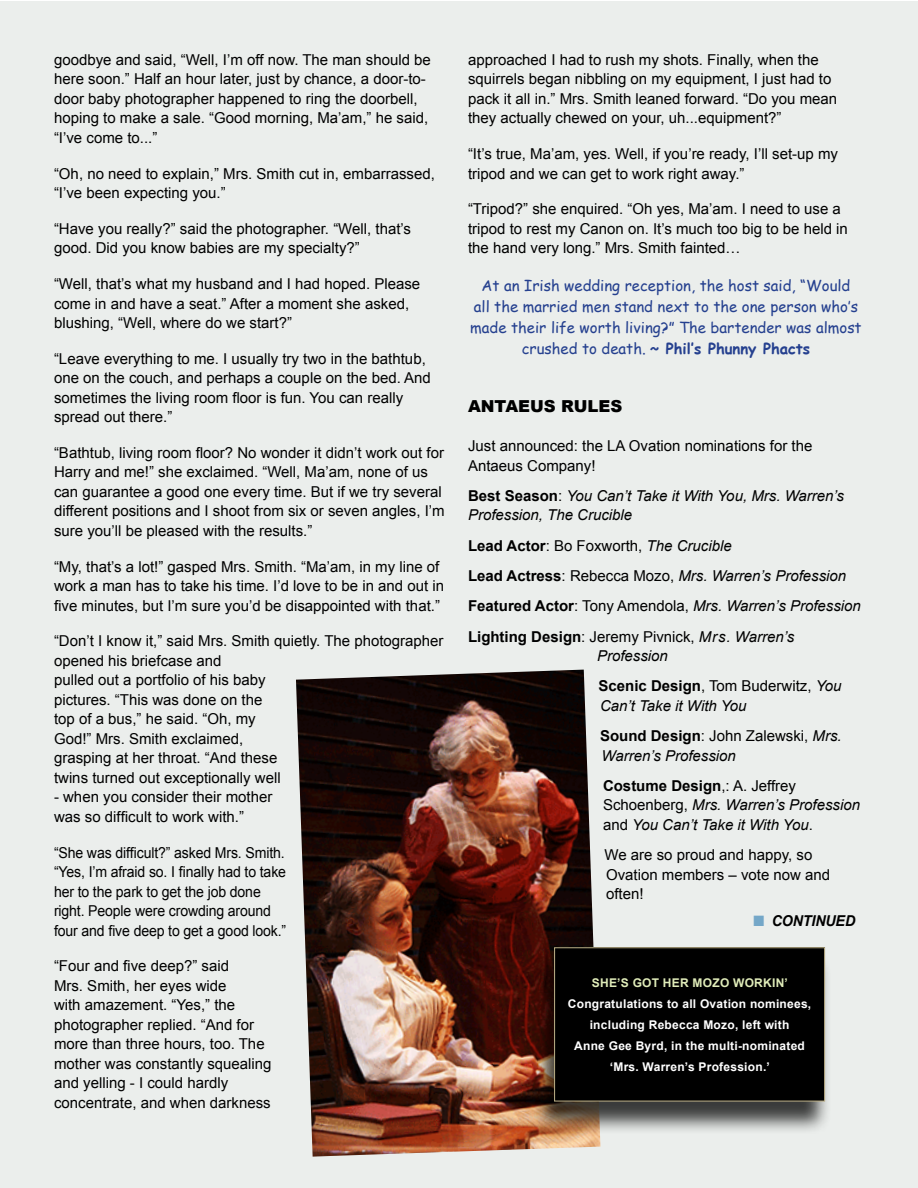
<style>
.page{position:relative;width:918px;height:1188px;background:#fff}
.page>*{position:absolute;margin:0;border:0;box-sizing:border-box;transform-origin:0 0}
.t1{font:900 16.5px "Arial";color:#000}
.t2{font:15px/19.5px "Arial";color:#000}
.t3{font:italic 15px/30.3px "Arial";color:#000}
.t4{font:15px/21px "Comic Sans MS";color:#25408f;text-align:center}
.t5{font:15px/19.5px "Arial";color:#000;scale:.94 1}
.t6{font:italic 700 15px "Arial";letter-spacing:-.01em;color:#000;scale:.95 1}
.t7{font:700 12px/21px "Arial";letter-spacing:.02em;color:#fff;text-align:center}
.t8{font:700 12px "Arial";letter-spacing:.02em;color:#e0ecb9}
.s1{font-weight:700}
.s2{font-weight:700;font-style:normal}
.s3{font-style:normal}
.s4{font-style:italic}
.s5{color:#74a7c8}
</style>
<div class="page">
<div style="left:0;top:2px;width:918px;height:1186px;background:#ebeeec"></div>
<img style="left:296px;top:670px;width:304px;height:487px">
<div style="left:532px;top:952px;width:300px;height:183px;background:#000;opacity:.75"></div>
<div style="left:555px;top:948px;width:270px;height:153px;background:#000"></div>
<div style="left:554px;top:947px;width:271px;height:155px;border:1px solid #b6aa83"></div>
<p class="t2" style="left:54px;top:50px;width:378px">goodbye and said, “Well, I’m off now. The man should be here soon.” Half an hour later, just by chance, a door-to&shy;door baby photographer happened to ring the doorbell, hoping to make a sale. “Good morning, Ma’am,” he said, “I’ve come to...”</p>
<p class="t2" style="left:54px;top:164px;width:382px">“Oh, no need to explain,” Mrs. Smith cut in, embarrassed, “I’ve been expecting you.”</p>
<p class="t2" style="left:54px;top:219px;width:359px">“Have you really?” said the photographer. “Well, that’s good. Did you know babies are my specialty?”</p>
<p class="t2" style="left:54px;top:274px;width:368px">“Well, that’s what my husband and I had hoped. Please come in and have a seat.” After a moment she asked, blushing, “Well, where do we start?”</p>
<p class="t2" style="left:54px;top:349px;width:378px">“Leave everything to me. I usually try two in the bathtub, one on the couch, and perhaps a couple on the bed. And sometimes the living room floor is fun. You can really spread out there.”</p>
<p class="t2" style="left:54px;top:443px;width:392px">“Bathtub, living room floor? No wonder it didn’t work out for Harry and me!” she exclaimed. “Well, Ma’am, none of us can guarantee a good one every time. But if we try several different positions and I shoot from six or seven angles, I’m sure you’ll be pleased with the results.”</p>
<p class="t2" style="left:54px;top:557px;width:392px">“My, that’s a lot!” gasped Mrs. Smith. “Ma’am, in my line of work a man has to take his time. I’d love to be in and out in five minutes, but I’m sure you’d be disappointed with that.”</p>
<p class="t2" style="left:54px;top:631px;width:391px">“Don’t I know it,” said Mrs. Smith quietly. The photographer opened his briefcase and<br>pulled out a portfolio of his baby<br>pictures. “This was done on the<br>top of a bus,” he said. “Oh, my<br>God!” Mrs. Smith exclaimed,<br>grasping at her throat. “And these<br>twins turned out exceptionally well</p>
<p class="t2" style="left:54px;top:787px;width:220px">- when you consider their mother was so difficult to work with.”</p>
<p class="t5" style="left:54px;top:843px;width:249px">“She was difficult?” asked Mrs. Smith. “Yes, I’m afraid so. I finally had to take her to the park to get the job done right. People were crowding around four and five deep to get a good look.”</p>
<p class="t2" style="left:54px;top:956px;width:219px">“Four and five deep?” said<br>Mrs. Smith, her eyes wide<br>with amazement. “Yes,” the photographer replied. “And for more than three hours, too. The mother was constantly squealing and yelling - I could hardly concentrate, and when darkness</p>
<p class="t2" style="left:468px;top:50px;width:371px">approached I had to rush my shots. Finally, when the squirrels began nibbling on my equipment, I just had to pack it all in.” Mrs. Smith leaned forward. “Do you mean they actually chewed on your, uh...equipment?”</p>
<p class="t2" style="left:468px;top:144px;width:372px">“It’s true, Ma’am, yes. Well, if you’re ready, I’ll set-up my tripod and we can get to work right away.”</p>
<p class="t2" style="left:468px;top:199px;width:381px">“Tripod?” she enquired. “Oh yes, Ma’am. I need to use a tripod to rest my Canon on. It’s much too big to be held in the hand very long.” Mrs. Smith fainted…</p>
<p class="t4" style="left:470px;top:274px;width:393px">At an Irish wedding reception, the host said, “Would<br>all the married men stand next to the one person who’s made their life worth living?” The bartender was almost crushed to death. <span class="s1">~ Phil’s Phunny Phacts</span></p>
<p class="t1" style="left:468px;top:397px;width:156px">ANTAEUS RULES</p>
<p class="t2" style="left:468px;top:436px;width:346px">Just announced: the LA Ovation nominations for the<br>Antaeus Company!</p>
<p class="t3" style="left:468px;top:486px;width:378px;line-height:19.5px"><span class="s2">Best Season</span><span class="s3">:</span> You Can’t Take it With You, Mrs. Warren’s<br>Profession, The Crucible</p>
<p class="t3" style="left:468px;top:530px;width:394px"><span class="s2">Lead Actor</span><span class="s3">: Bo Foxworth,</span> The Crucible<br><span class="s2">Lead Actress</span><span class="s3">: Rebecca Mozo,</span> Mrs. Warren’s Profession <span class="s2">Featured Actor</span><span class="s3">: Tony Amendola,</span> Mrs. Warren’s Profession <span class="s2">Lighting Design</span><span class="s3">: Jeremy Pivnick,</span> Mrs. Warren’s</p>
<p class="t2" style="left:597px;top:641px;width:246px;line-height:30.3px"><span class="s4">Profession<br></span><span class="s1">Scenic Design</span>, Tom Buderwitz, <span class="s4">You</span></p>
<p class="t3" style="left:600px;top:691px;width:243px">Can’t Take it With You<br><span class="s2">Sound Design</span><span class="s3">: John Zalewski,</span> Mrs.</p>
<p class="t3" style="left:602px;top:740px;width:196px">Warren’s Profession<br><span class="s2">Costume Design</span><span class="s3">,: A. Jeffrey</span></p>
<p class="t3" style="left:603px;top:796px;width:259px;line-height:19.5px"><span class="s3">Schoenberg,</span> Mrs. Warren’s Profession <span class="s3">and</span> You Can’t Take it With You<span class="s3">.</span></p>
<p class="t2" style="left:604px;top:845px;width:227px">We are so proud and happy, so<br>Ovation members – vote now and often!</p>
<p class="t6" style="left:753px;top:910px;width:109px"><span class="s5">■</span> CONTINUED</p>
<p class="t8" style="left:592px;top:975px;width:198px">SHE’S GOT HER MOZO WORKIN’</p>
<p class="t7" style="left:568px;top:993px;width:245px">Congratulations to all Ovation nominees, including Rebecca Mozo, left with<br>Anne Gee Byrd, in the multi-nominated ‘Mrs. Warren’s Profession.’</p>
</div>
